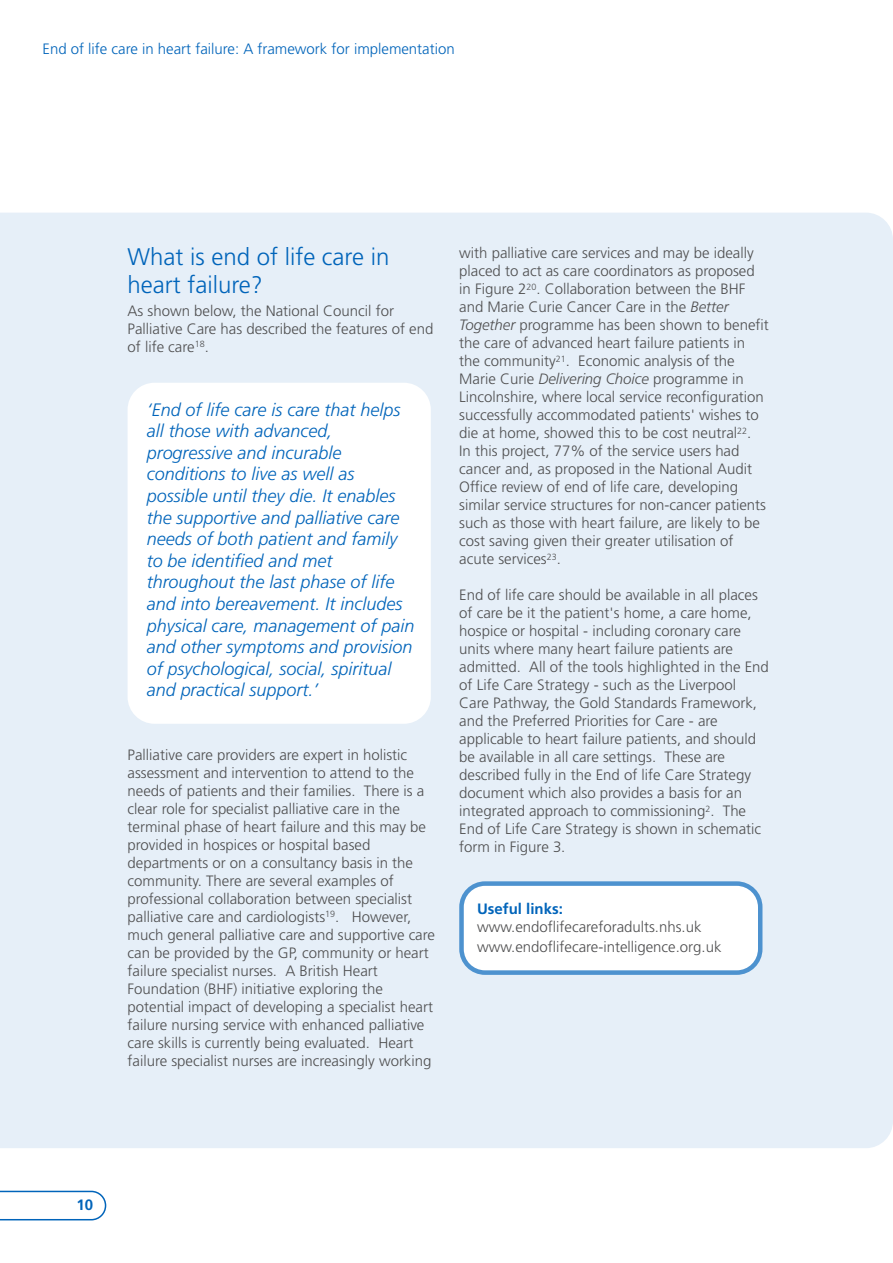
<style>
.page{position:relative;width:893px;height:1263px;background:#fff}
.page>*{position:absolute;margin:0;border:0;box-sizing:border-box;transform-origin:0 0}
.t1{font:300 24px/28.8px "Frutiger";color:#0064ba}
.t2{font:italic 300 18px/21.6px "Frutiger";color:#0064ba}
.t3{font:300 15px/18px "Frutiger";color:#4f4f50}
.t4{font:300 15px "Frutiger";color:#0064ba}
.t5{font:700 15px "Frutiger";color:#0064ba}
.s1{font-style:italic}
</style>
<div class="page">
<div style="left:0;top:213px;width:893px;height:935px;background:#e6eff8"></div>
<svg style="left:0;top:1191px;width:106px;height:29px"></svg>
<div style="left:128px;top:383px;width:303px;height:341px;background:#fff;border-radius:27px"></div>
<svg style="left:459px;top:881px;width:303px;height:94px"></svg>
<p class="t4" style="left:43px;top:43px;width:414px">End of life care in heart failure: A framework for implementation</p>
<h1 class="t1" style="left:128px;top:244px;width:263px">What is end of life care in heart failure?</h1>
<p class="t3" style="left:128px;top:302px;width:307px">As shown below, the National Council for<br>Palliative Care has described the features of end of life care<sup>18</sup>.</p>
<p class="t2" style="left:147px;top:400px;width:269px">‘End of life care is care that helps all those with advanced, progressive and incurable conditions to live as well as possible until they die. It enables the supportive and palliative care needs of both patient and family to be identified and met throughout the last phase of life and into bereavement. It includes physical care, management of pain and other symptoms and provision of psychological, social, spiritual and practical support.’</p>
<p class="t3" style="left:128px;top:747px;width:309px">Palliative care providers are expert in holistic assessment and intervention to attend to the needs of patients and their families. There is a clear role for specialist palliative care in the terminal phase of heart failure and this may be provided in hospices or hospital based departments or on a consultancy basis in the community. There are several examples of professional collaboration between specialist palliative care and cardiologists<sup>19</sup>. However, much general palliative care and supportive care can be provided by the GP, community or heart failure specialist nurses. A British Heart Foundation (BHF) initiative exploring the potential impact of developing a specialist heart failure nursing service with enhanced palliative care skills is currently being evaluated. Heart failure specialist nurses are increasingly working</p>
<p class="t3" style="left:459px;top:245px;width:311px">with palliative care services and may be ideally placed to act as care coordinators as proposed in Figure 2<sup>20</sup>. Collaboration between the BHF and Marie Curie Cancer Care in the <span class="s1">Better Together</span> programme has been shown to benefit the care of advanced heart failure patients in the community<sup>21</sup>. Economic analysis of the Marie Curie <span class="s1">Delivering Choice</span> programme in Lincolnshire, where local service reconfiguration successfully accommodated patients' wishes to die at home, showed this to be cost neutral<sup>22</sup>.<br>In this project, 77% of the service users had cancer and, as proposed in the National Audit Office review of end of life care, developing similar service structures for non-cancer patients such as those with heart failure, are likely to be cost saving given their greater utilisation of acute services<sup>23</sup>.</p>
<p class="t3" style="left:459px;top:587px;width:311px">End of life care should be available in all places of care be it the patient's home, a care home, hospice or hospital - including coronary care units where many heart failure patients are admitted. All of the tools highlighted in the End of Life Care Strategy - such as the Liverpool Care Pathway, the Gold Standards Framework, and the Preferred Priorities for Care - are applicable to heart failure patients, and should be available in all care settings. These are described fully in the End of life Care Strategy document which also provides a basis for an integrated approach to commissioning<sup>2</sup>. The End of Life Care Strategy is shown in schematic form in Figure 3.</p>
<p class="t5" style="left:477px;top:902px;width:87px">Useful links:</p>
<p class="t3" style="left:477px;top:917px;width:246px;line-height:20.2px">www.endoflifecareforadults.nhs.uk www.endoflifecare-intelligence.org.uk</p>
<p class="t5" style="left:77px;top:1199px;width:18px">10</p>
</div>
